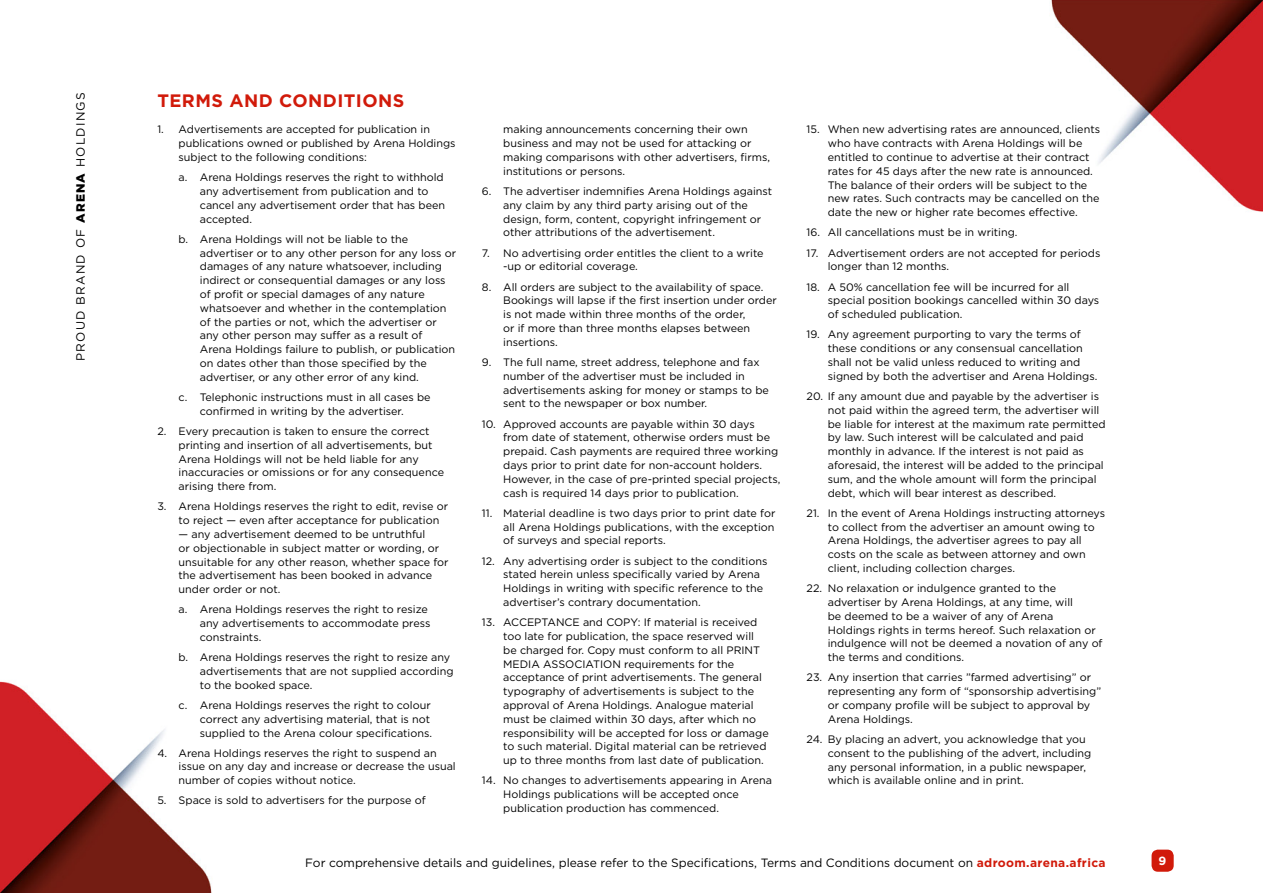
<style>
.page{position:relative;width:1263px;height:893px;background:#fff}
.page>*{position:absolute;margin:0;border:0;box-sizing:border-box;transform-origin:0 0}
.t1{font:700 18px "Gotham";letter-spacing:.025em;color:#d11a0a}
.t2{font:12px "Gotham";color:#000}
.t3{font:12px "Gotham";letter-spacing:.1em;color:#000}
.t4{font:700 11.85px "Gotham";color:#fff}
.t5{font:10.8px/13.8px "Gotham";color:#000}
.s1{font-weight:900}
.s2{font-weight:700;color:#d11a0a}
</style>
<div class="page">
<img style="left:0;top:0;width:1263px;height:893px">
<div style="left:1151px;top:850px;width:23px;height:22px;background:#d11a0a;border-radius:6px"></div>
<p class="t3" style="left:73px;top:361px;width:270px;rotate:-90deg">PROUD BRAND OF <span class="s1">ARENA</span> HOLDINGS</p>
<h1 class="t1" style="left:157px;top:89px;width:249px">TERMS AND CONDITIONS</h1>
<p class="t5" style="left:179px;top:122px;width:279px;text-indent:-21px">1. Advertisements are accepted for publication in publications owned or published by Arena Holdings subject to the following conditions:</p>
<p class="t5" style="left:200px;top:170px;width:247px;text-indent:-21px">a. Arena Holdings reserves the right to withhold any advertisement from publication and to cancel any advertisement order that has been accepted.</p>
<p class="t5" style="left:200px;top:232px;width:258px;text-indent:-21px">b. Arena Holdings will not be liable to the advertiser or to any other person for any loss or damages of any nature whatsoever, including indirect or consequential damages or any loss of profit or special damages of any nature whatsoever and whether in the contemplation of the parties or not, which the advertiser or any other person may suffer as a result of Arena Holdings failure to publish, or publication on dates other than those specified by the advertiser, or any other error of any kind.</p>
<p class="t5" style="left:179px;top:390px;width:254px;text-align:center">c. Telephonic instructions must in all cases be confirmed in writing by the advertiser.</p>
<p class="t5" style="left:179px;top:424px;width:267px;text-indent:-21px">2. Every precaution is taken to ensure the correct printing and insertion of all advertisements, but Arena Holdings will not be held liable for any inaccuracies or omissions or for any consequence arising there from.</p>
<p class="t5" style="left:179px;top:499px;width:271px;text-indent:-21px">3. Arena Holdings reserves the right to edit, revise or to reject — even after acceptance for publication</p>
<p class="t5" style="left:179px;top:527px;width:271px">— any advertisement deemed to be untruthful<br>or objectionable in subject matter or wording, or unsuitable for any other reason, whether space for the advertisement has been booked in advance under order or not.</p>
<p class="t5" style="left:200px;top:602px;width:232px;text-indent:-21px">a. Arena Holdings reserves the right to resize any advertisements to accommodate press constraints.</p>
<p class="t5" style="left:200px;top:650px;width:255px;text-indent:-21px">b. Arena Holdings reserves the right to resize any advertisements that are not supplied according to the booked space.</p>
<p class="t5" style="left:200px;top:698px;width:234px;text-indent:-21px">c. Arena Holdings reserves the right to colour correct any advertising material, that is not supplied to the Arena colour specifications.</p>
<p class="t5" style="left:179px;top:746px;width:279px;text-indent:-21px">4. Arena Holdings reserves the right to suspend an issue on any day and increase or decrease the usual number of copies without notice.</p>
<p class="t5" style="left:157px;top:793px;width:270px">5. Space is sold to advertisers for the purpose of</p>
<p class="t5" style="left:503px;top:122px;width:268px">making announcements concerning their own business and may not be used for attacking or making comparisons with other advertisers, firms, institutions or persons.</p>
<p class="t5" style="left:503px;top:184px;width:271px;text-indent:-21px">6. The advertiser indemnifies Arena Holdings against any claim by any third party arising out of the design, form, content, copyright infringement or other attributions of the advertisement.</p>
<p class="t5" style="left:503px;top:246px;width:262px;text-indent:-21px">7. No advertising order entitles the client to a write -up or editorial coverage.</p>
<p class="t5" style="left:503px;top:280px;width:275px;text-indent:-21px">8. All orders are subject to the availability of space.<br>Bookings will lapse if the first insertion under order is not made within three months of the order,<br>or if more than three months elapses between insertions.</p>
<p class="t5" style="left:503px;top:355px;width:267px;text-indent:-21px">9. The full name, street address, telephone and fax number of the advertiser must be included in advertisements asking for money or stamps to be sent to the newspaper or box number.</p>
<p class="t5" style="left:503px;top:417px;width:279px;text-indent:-21px">10. Approved accounts are payable within 30 days from date of statement, otherwise orders must be prepaid. Cash payments are required three working days prior to print date for non-account holders.<br>However, in the case of pre-printed special projects, cash is required 14 days prior to publication.</p>
<p class="t5" style="left:503px;top:506px;width:274px;text-align:justify;text-indent:-21px">11. Material deadline is two days prior to print date for all Arena Holdings publications, with the exception of surveys and special reports.</p>
<p class="t5" style="left:503px;top:554px;width:266px;text-indent:-21px">12. Any advertising order is subject to the conditions stated herein unless specifically varied by Arena Holdings in writing with specific reference to the advertiser’s contrary documentation.</p>
<p class="t5" style="left:503px;top:615px;width:267px;text-indent:-21px">13. ACCEPTANCE and COPY: If material is received too late for publication, the space reserved will be charged for. Copy must conform to all PRINT MEDIA ASSOCIATION requirements for the acceptance of print advertisements. The general typography of advertisements is subject to the approval of Arena Holdings. Analogue material must be claimed within 30 days, after which no responsibility will be accepted for loss or damage to such material. Digital material can be retrieved up to three months from last date of publication.</p>
<p class="t5" style="left:503px;top:773px;width:270px;text-indent:-21px">14. No changes to advertisements appearing in Arena<br>Holdings publications will be accepted once publication production has commenced.</p>
<p class="t5" style="left:828px;top:123px;width:274px;text-indent:-21px">15. When new advertising rates are announced, clients who have contracts with Arena Holdings will be entitled to continue to advertise at their contract rates for 45 days after the new rate is announced.<br>The balance of their orders will be subject to the new rates. Such contracts may be cancelled on the date the new or higher rate becomes effective.</p>
<p class="t5" style="left:806px;top:226px;width:213px">16. All cancellations must be in writing.</p>
<p class="t5" style="left:828px;top:246px;width:274px;text-indent:-21px">17. Advertisement orders are not accepted for periods longer than 12 months.</p>
<p class="t5" style="left:828px;top:280px;width:273px;text-indent:-21px">18. A 50% cancellation fee will be incurred for all special position bookings cancelled within 30 days of scheduled publication.</p>
<p class="t5" style="left:828px;top:327px;width:271px;text-indent:-21px">19. Any agreement purporting to vary the terms of these conditions or any consensual cancellation shall not be valid unless reduced to writing and signed by both the advertiser and Arena Holdings.</p>
<p class="t5" style="left:828px;top:389px;width:279px;text-indent:-21px">20. If any amount due and payable by the advertiser is not paid within the agreed term, the advertiser will be liable for interest at the maximum rate permitted by law. Such interest will be calculated and paid monthly in advance. If the interest is not paid as aforesaid, the interest will be added to the principal sum, and the whole amount will form the principal debt, which will bear interest as described.</p>
<p class="t5" style="left:828px;top:506px;width:279px;text-indent:-21px">21. In the event of Arena Holdings instructing attorneys to collect from the advertiser an amount owing to Arena Holdings, the advertiser agrees to pay all costs on the scale as between attorney and own client, including collection charges.</p>
<p class="t5" style="left:828px;top:581px;width:276px;text-indent:-21px">22. No relaxation or indulgence granted to the advertiser by Arena Holdings, at any time, will<br>be deemed to be a waiver of any of Arena Holdings rights in terms hereof. Such relaxation or indulgence will not be deemed a novation of any of the terms and conditions.</p>
<p class="t5" style="left:828px;top:670px;width:275px;text-indent:-21px">23. Any insertion that carries ”farmed advertising” or representing any form of “sponsorship advertising” or company profile will be subject to approval by Arena Holdings.</p>
<p class="t5" style="left:828px;top:732px;width:265px;text-indent:-21px">24. By placing an advert, you acknowledge that you consent to the publishing of the advert, including any personal information, in a public newspaper, which is available online and in print.</p>
<p class="t2" style="left:305px;top:855px;width:802px">For comprehensive details and guidelines, please refer to the Specifications, Terms and Conditions document on <span class="s2">adroom.arena.africa</span></p>
<p class="t4" style="left:1159px;top:853px;width:9px">9</p>
</div>
